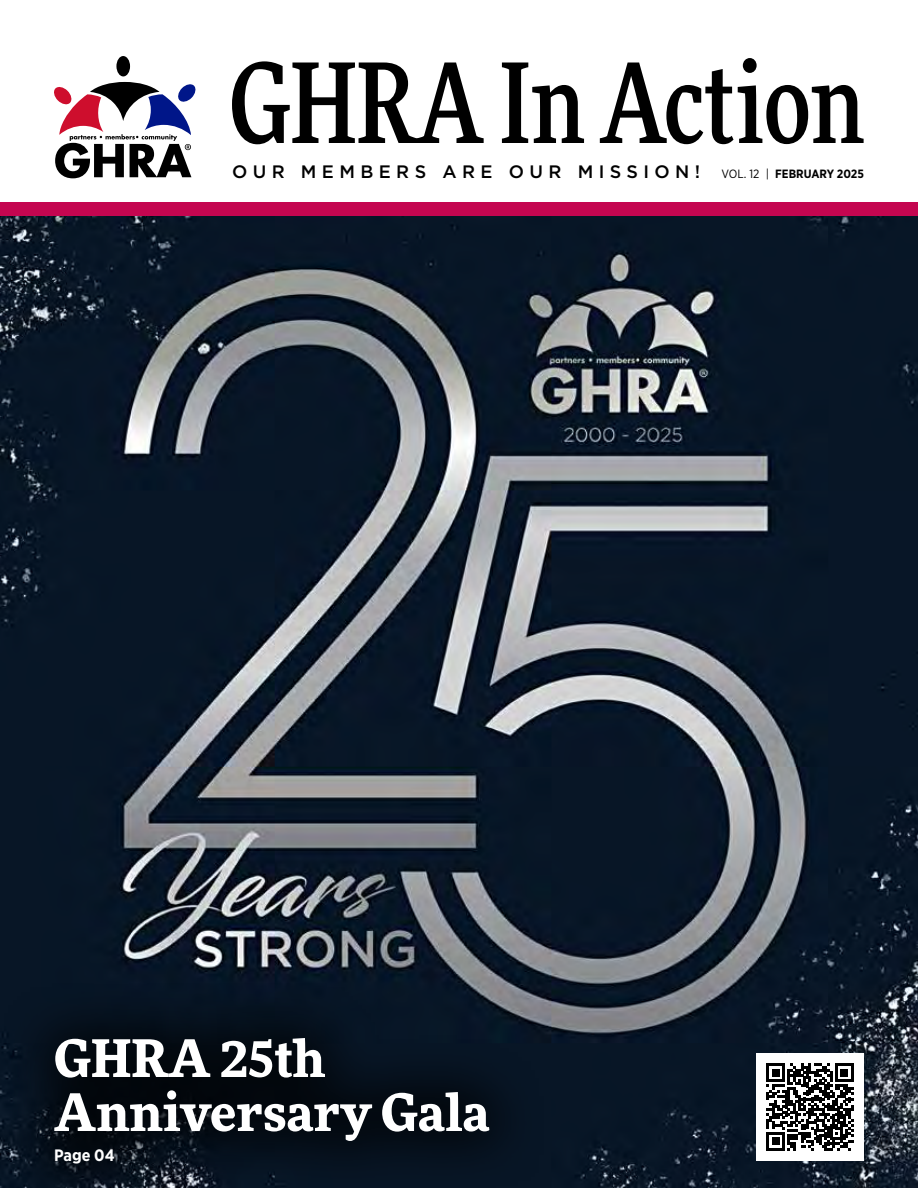
<style>
.page{position:relative;width:918px;height:1188px;background:#fff}
.page>*{position:absolute;margin:0;border:0;box-sizing:border-box;transform-origin:0 0}
.t1{font:500 condensed 109.5px "More Pro";color:#000}
.t2{font:700 51px/54px "More Pro";color:#fff}
.t3{font:500 18px "Gotham";letter-spacing:.3em;color:#000}
.t4{font:700 16.5px "Gotham Narrow";color:#fff}
.s1{font-family:"Gotham Narrow";font-weight:400;font-size:12px}
.s2{font-family:"Gotham Narrow";font-weight:700;font-size:12px}
</style>
<div class="page">
<img style="left:0;top:216px;width:918px;height:972px">
<div style="left:0;top:980px;width:546px;height:208px;background:#000;opacity:.75"></div>
<div style="left:756px;top:1053px;width:108px;height:108px;background:#fff"></div>
<svg style="left:767px;top:1064px;width:86px;height:86px"></svg>
<div style="left:116px;top:56px;width:14px;height:20px;background:#000;border-radius:50%"></div>
<svg style="left:54px;top:82px;width:141px;height:96px"></svg>
<div style="left:0;top:202px;width:918px;height:14px;background:#c40650"></div>
<h1 class="t1" style="left:230px;top:27px;width:636px">GHRA In Action</h1>
<p class="t3" style="left:232px;top:162px;width:633px">OUR MEMBERS ARE OUR MISSION! <span class="s1">VOL. 12 |</span> <span class="s2">FEBRUARY 2025</span></p>
<h2 class="t2" style="left:54px;top:1027px;width:437px">GHRA 25th<br>Anniversary Gala</h2>
<p class="t4" style="left:54px;top:1145px;width:62px">Page 04</p>
</div>
